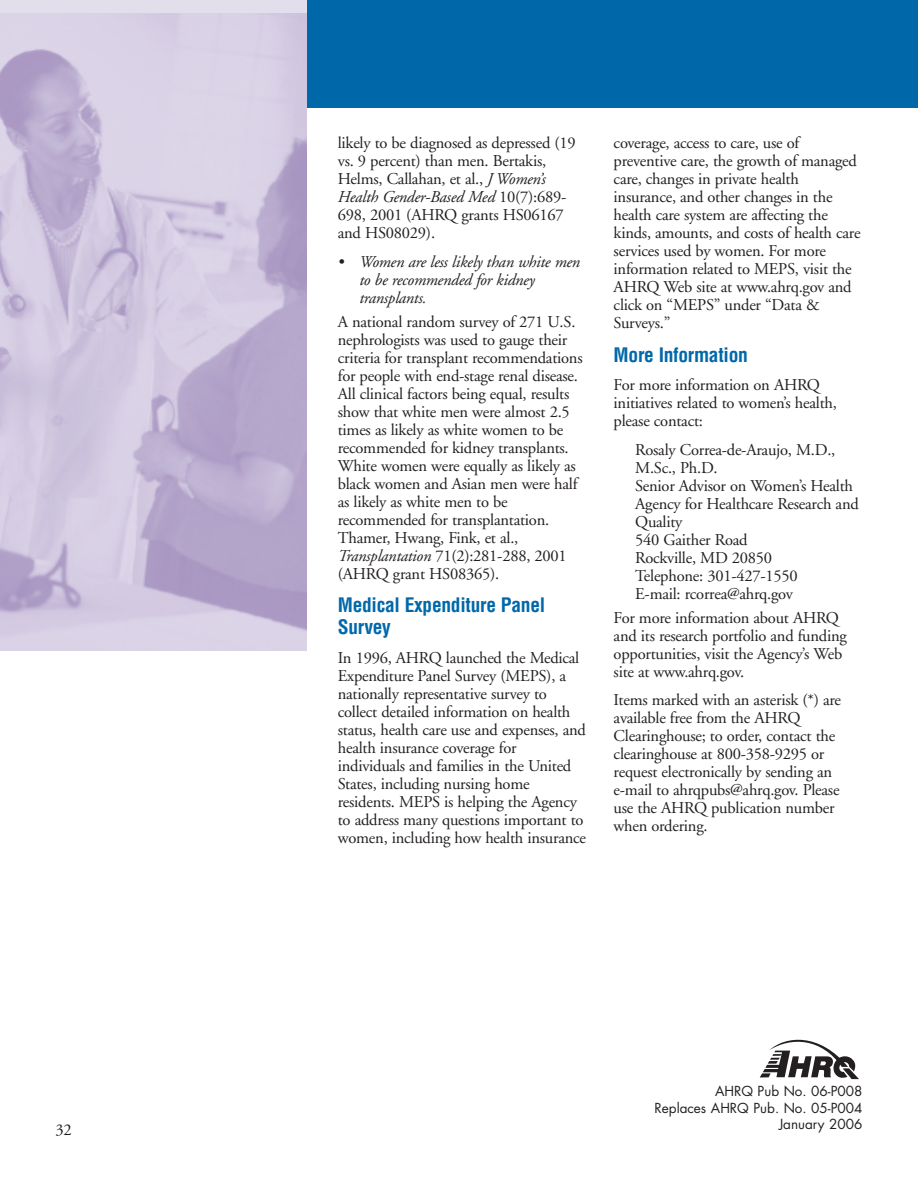
<style>
.page{position:relative;width:918px;height:1188px;background:#fff}
.page>*{position:absolute;margin:0;border:0;box-sizing:border-box;transform-origin:0 0}
.t1{font:700 condensed 19.5px/22.5px "Helvetica";letter-spacing:-.015em;color:#0068a9}
.t2{font:16.5px/18px "Adobe Garamond";letter-spacing:-.015em;color:#231f20}
.t3{font:italic 16.5px/18px "Adobe Garamond";letter-spacing:-.015em;color:#231f20}
.t4{font:13.5px/16.2px "Futura";color:#231f20;text-align:right}
.s1{font-style:italic}
</style>
<div class="page">
<div style="left:0;top:0;width:918px;height:108px;background:#0068a9"></div>
<div style="left:0;top:0;width:306px;height:651px;background:#e3deec"></div>
<img style="left:0;top:14px;width:306px;height:637px">
<svg style="left:760px;top:1039px;width:99px;height:40px"></svg>
<p class="t2" style="left:56px;top:1122px;width:18px">32</p>
<p class="t2" style="left:338px;top:136px;width:239px">likely to be diagnosed as depressed (19 vs. 9 percent) than men. Bertakis,<br>Helms, Callahan, et al., <span class="s1">J Women’s<br>Health Gender-Based Med</span> 10(7):689-<br>698, 2001 (AHRQ grants HS06167 and HS08029).</p>
<p class="t3" style="left:359px;top:255px;width:222px;text-indent:-22px">• Women are less likely than white men to be recommended for kidney transplants.</p>
<p class="t2" style="left:338px;top:314px;width:246px">A national random survey of 271 U.S. nephrologists was used to gauge their criteria for transplant recommendations for people with end-stage renal disease.<br>All clinical factors being equal, results show that white men were almost 2.5 times as likely as white women to be recommended for kidney transplants.<br>White women were equally as likely as black women and Asian men were half as likely as white men to be recommended for transplantation.<br>Thamer, Hwang, Fink, et al., <span class="s1">Transplantation</span> 71(2):281-288, 2001 (AHRQ grant HS08365).</p>
<p class="t1" style="left:338px;top:594px;width:209px">Medical Expenditure Panel<br>Survey</p>
<p class="t2" style="left:338px;top:650px;width:250px">In 1996, AHRQ launched the Medical Expenditure Panel Survey (MEPS), a nationally representative survey to collect detailed information on health status, health care use and expenses, and health insurance coverage for individuals and families in the United States, including nursing home residents. MEPS is helping the Agency to address many questions important to women, including how health insurance</p>
<p class="t2" style="left:614px;top:136px;width:248px">coverage, access to care, use of preventive care, the growth of managed care, changes in private health insurance, and other changes in the health care system are affecting the kinds, amounts, and costs of health care services used by women. For more information related to MEPS, visit the<br>AHRQ Web site at www.ahrq.gov and click on “MEPS” under “Data &amp;<br>Surveys.”</p>
<p class="t1" style="left:614px;top:344px;width:136px">More Information</p>
<p class="t2" style="left:614px;top:378px;width:225px">For more information on AHRQ initiatives related to women’s health, please contact:</p>
<p class="t2" style="left:635px;top:442px;width:225px">Rosaly Correa-de-Araujo, M.D.,<br>M.Sc., Ph.D.<br>Senior Advisor on Women’s Health<br>Agency for Healthcare Research and<br>Quality<br>540 Gaither Road<br>Rockville, MD 20850<br>Telephone: 301-427-1550<br>E-mail: rcorrea@ahrq.gov</p>
<p class="t2" style="left:614px;top:610px;width:235px">For more information about AHRQ and its research portfolio and funding opportunities, visit the Agency’s Web site at www.ahrq.gov.</p>
<p class="t2" style="left:614px;top:693px;width:229px">Items marked with an asterisk (*) are available free from the AHRQ<br>Clearinghouse; to order, contact the clearinghouse at 800-358-9295 or request electronically by sending an e-mail to ahrqpubs@ahrq.gov. Please use the AHRQ publication number when ordering.</p>
<p class="t4" style="left:655px;top:1085px;width:209px">AHRQ Pub No. 06-P008<br>Replaces AHRQ Pub. No. 05-P004<br>January 2006</p>
</div>
